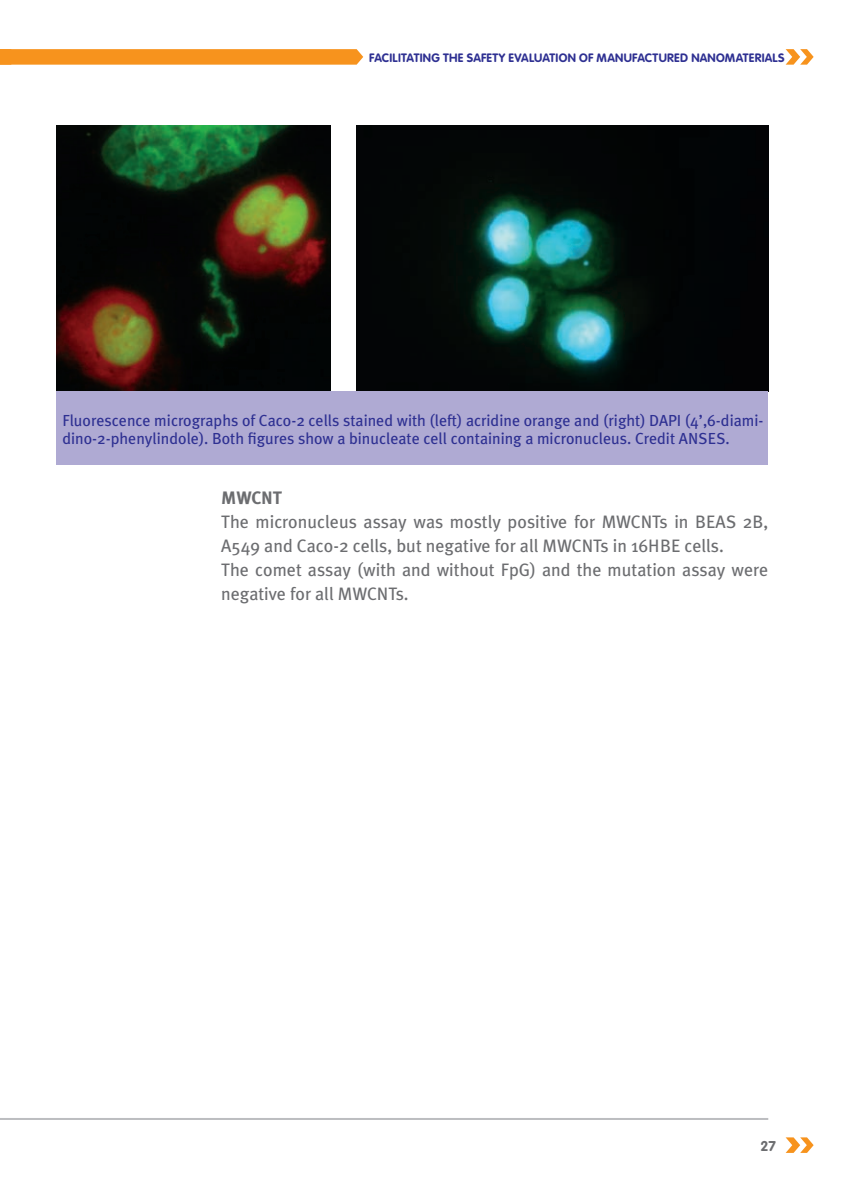
<style>
.page{position:relative;width:842px;height:1191px;background:#fff}
.page>*{position:absolute;margin:0;border:0;box-sizing:border-box;transform-origin:0 0}
.t1{font:18px/24px "Meta Plus";color:#6c6d70}
.t2{font:700 18px "Meta Plus";color:#6c6d70}
.t3{font:16px/18px "Meta Plus";color:#2e3092}
.t4{font:700 14px "VAG Rounded";color:#6c6d70}
.t5{font:700 12px "VAG Rounded";letter-spacing:.02em;color:#2e3092}
</style>
<div class="page">
<svg style="left:786px;top:49px;width:28px;height:16px"></svg>
<svg style="left:0;top:49px;width:363px;height:16px;background:#f79625"></svg>
<svg style="left:786px;top:1137px;width:28px;height:15px"></svg>
<hr style="left:0;top:1118px;width:768px;height:2px;background:#bcbdc0">
<img style="left:57px;top:125px;width:273px;height:266px">
<img style="left:356px;top:125px;width:412px;height:266px">
<div style="left:57px;top:391px;width:711px;height:74px;background:#afaad3"></div>
<p class="t5" style="left:369px;top:50px;width:417px">FACILITATING THE SAFETY EVALUATION OF MANUFACTURED NANOMATERIALS</p>
<p class="t3" style="left:62px;top:411px;width:703px">Fluorescence micrographs of Caco-2 cells stained with (left) acridine orange and (right) DAPI (4’,6-diami&shy;dino-2-phenylindole). Both figures show a binucleate cell containing a micronucleus. Credit ANSES.</p>
<p class="t2" style="left:221px;top:487px;width:63px">MWCNT</p>
<p class="t1" style="left:221px;top:510px;width:549px">The micronucleus assay was mostly positive for MWCNTs in BEAS 2B, A549 and Caco-2 cells, but negative for all MWCNTs in 16HBE cells.<br>The comet assay (with and without FpG) and the mutation assay were negative for all MWCNTs.</p>
<p class="t4" style="left:760px;top:1137px;width:17px">27</p>
</div>
